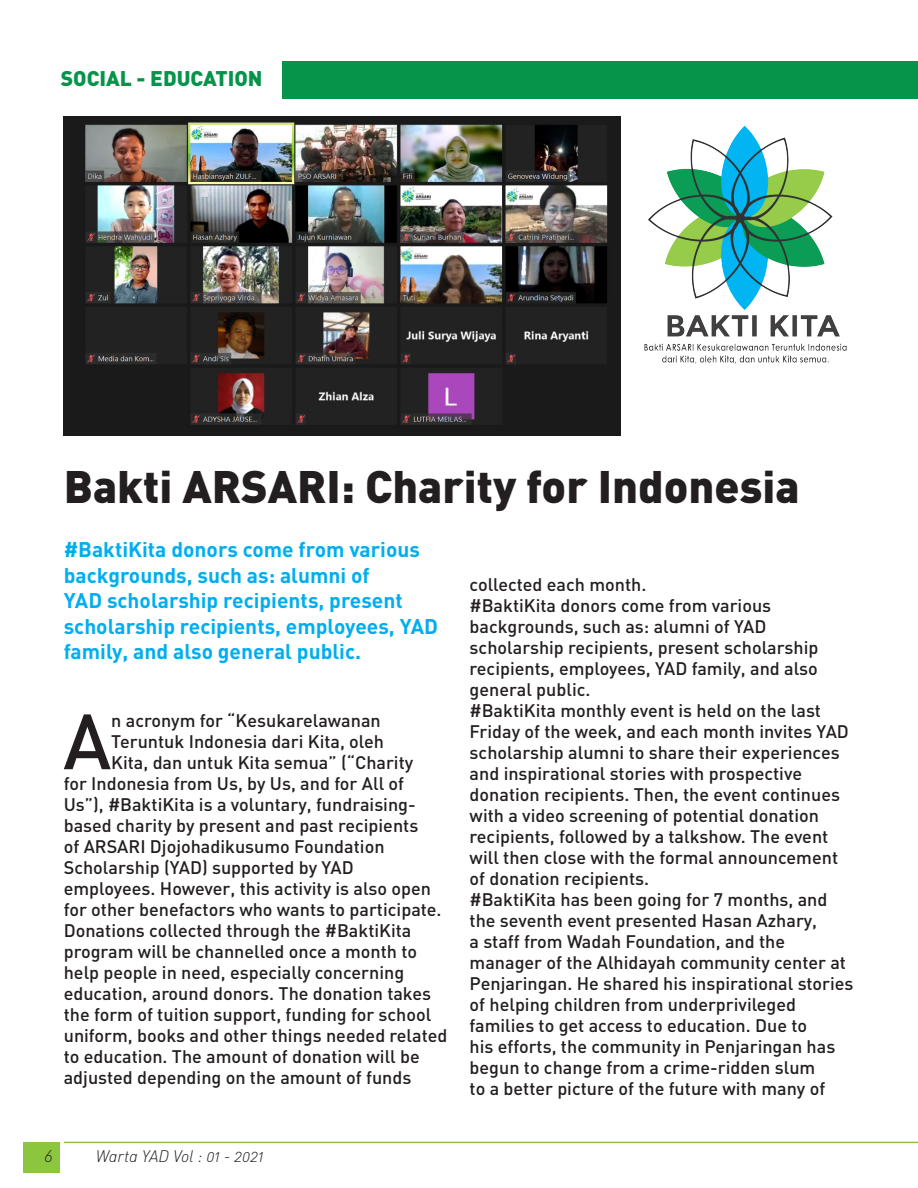
<style>
.page{position:relative;width:918px;height:1188px;background:#fff}
.page>*{position:absolute;margin:0;border:0;box-sizing:border-box;transform-origin:0 0}
.text{font:500 76.95px "DIN";color:#231f20}
.head_line{font:900 45px "DIN";color:#231f20}
.lead{font:700 21px/25.5px "DIN";color:#00aeef}
.rubrik{font:900 21px "DIN";color:#06934a}
.text-2{font:500 18px/21px "DIN";color:#231f20}
.t1{font:16.5px "DIN Light Italic Alt";color:#231f20}
</style>
<div class="page">
<div style="left:23px;top:1142px;width:37px;height:31px;background:#8bc63e"></div>
<hr style="left:64px;top:1142px;width:854px;height:1px;background:#8bc63e">
<div style="left:283px;top:61px;width:635px;height:38px;background:#06934a"></div>
<img style="left:64px;top:117px;width:557px;height:318px">
<img style="left:644px;top:125px;width:203px;height:239px">
<p class="rubrik" style="left:61px;top:64px;width:203px">SOCIAL - EDUCATION</p>
<p class="head_line" style="left:64px;top:456px;width:737px">Bakti ARSARI: Charity for Indonesia</p>
<p class="lead" style="left:64px;top:536px;width:376px">#BaktiKita donors come from various backgrounds, such as: alumni of<br>YAD scholarship recipients, present scholarship recipients, employees, YAD family, and also general public.</p>
<p class="text-2" style="left:470px;top:573px;width:178px">collected each month.</p>
<p class="text-2" style="left:470px;top:594px;width:350px">#BaktiKita donors come from various backgrounds, such as: alumni of YAD scholarship recipients, present scholarship recipients, employees, YAD family, and also general public.</p>
<p class="text-2" style="left:470px;top:699px;width:381px">#BaktiKita monthly event is held on the last Friday of the week, and each month invites YAD scholarship alumni to share their experiences and inspirational stories with prospective donation recipients. Then, the event continues with a video screening of potential donation recipients, followed by a talkshow. The event will then close with the formal announcement of donation recipients.</p>
<p class="text-2" style="left:470px;top:888px;width:385px">#BaktiKita has been going for 7 months, and the seventh event presented Hasan Azhary,<br>a staff from Wadah Foundation, and the manager of the Alhidayah community center at Penjaringan. He shared his inspirational stories of helping children from underprivileged families to get access to education. Due to<br>his efforts, the community in Penjaringan has begun to change from a crime-ridden slum<br>to a better picture of the future with many of</p>
<p class="text" style="left:63px;top:692px;width:50px">A</p>
<p class="text-2" style="left:111px;top:710px;width:271px">n acronym for “Kesukarelawanan</p>
<p class="text-2" style="left:111px;top:731px;width:274px">Teruntuk Indonesia dari Kita, oleh</p>
<p class="text-2" style="left:111px;top:752px;width:304px">Kita, dan untuk Kita semua” (“Charity</p>
<p class="text-2" style="left:64px;top:773px;width:342px">for Indonesia from Us, by Us, and for All of</p>
<p class="text-2" style="left:64px;top:794px;width:354px">Us”), #BaktiKita is a voluntary, fundraising-</p>
<p class="text-2" style="left:64px;top:815px;width:356px">based charity by present and past recipients</p>
<p class="text-2" style="left:64px;top:836px;width:322px">of ARSARI Djojohadikusumo Foundation</p>
<p class="text-2" style="left:64px;top:857px;width:292px">Scholarship (YAD) supported by YAD</p>
<p class="text-2" style="left:64px;top:878px;width:369px">employees. However, this activity is also open</p>
<p class="text-2" style="left:64px;top:899px;width:379px">for other benefactors who wants to participate.</p>
<p class="text-2" style="left:64px;top:920px;width:385px">Donations collected through the #BaktiKita program will be channelled once a month to help people in need, especially concerning education, around donors. The donation takes the form of tuition support, funding for school uniform, books and other things needed related to education. The amount of donation will be adjusted depending on the amount of funds</p>
<p class="t1" style="left:45px;top:1146px;width:10px">6</p>
<p class="t1" style="left:96px;top:1146px;width:169px">Warta YAD Vol : 01 - 2021</p>
</div>
